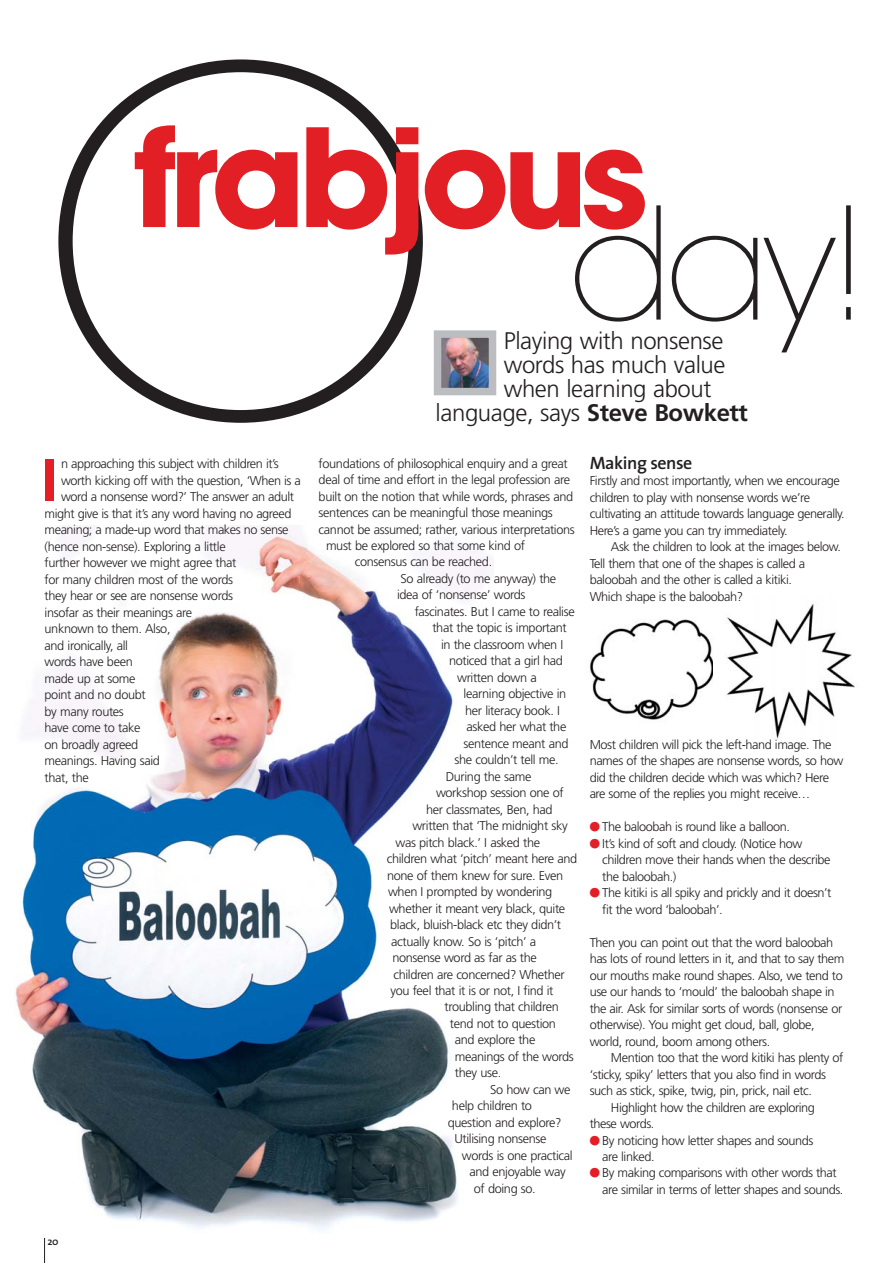
<style>
.page{position:relative;width:893px;height:1263px;background:#fff}
.page>*{position:absolute;margin:0;border:0;box-sizing:border-box;transform-origin:0 0}
.t1{font:200 474.45px "Avant Garde LT";color:#231f20}
.t2{font:200 154.35px "Avant Garde LT";color:#231f20}
.t3{font:700 134.85px "Avant Garde LT";letter-spacing:-.055em;color:#e31f26}
.t4{font:700 60px "Frutiger";color:#e31e26}
.t5{font:300 24px "Frutiger";letter-spacing:-.015em;color:#231f20}
.t6{font:600 18px "The Sans";letter-spacing:-.025em;color:#231f20}
.t7{font:300 12.75px/16.5px "Frutiger";letter-spacing:-.035em;color:#231f20}
.t8{font:600 10.5px "The Sans";color:#231f20}
.s1{font-weight:700}
.s2{color:#e31e26}
</style>
<div class="page">
<img style="left:590px;top:619px;width:123px;height:101px">
<img style="left:726px;top:604px;width:129px;height:135px">
<img style="left:15px;top:526px;width:476px;height:705px">
<svg style="left:44px;top:1238px;width:1px;height:25px"></svg>
<img style="left:442px;top:338px;width:46px;height:49px">
<div style="left:434px;top:330px;width:62px;height:65px;border:7px solid #bbbdc0"></div>
<h1 class="t1" style="left:39px;top:-25px;width:405px">O</h1>
<h3 class="t3" style="left:134px;top:90px;width:515px">frabjous</h3>
<h2 class="t2" style="left:569px;top:176px;width:301px">day!</h2>
<h3 class="t5" style="left:504px;top:331px;width:221px">Playing with nonsense</h3>
<h3 class="t5" style="left:504px;top:355px;width:223px">words has much value</h3>
<h3 class="t5" style="left:504px;top:379px;width:209px">when learning about</h3>
<h3 class="t5" style="left:436px;top:403px;width:314px">language, says <span class="s1">Steve Bowkett</span></h3>
<h3 class="t4" style="left:41px;top:456px;width:18px">I</h3>
<p class="t7" style="left:61px;top:457px;width:219px">n approaching this subject with children it’s</p>
<p class="t7" style="left:61px;top:473px;width:241px">worth kicking off with the question, ‘When is a</p>
<p class="t7" style="left:61px;top:490px;width:234px">word a nonsense word?’ The answer an adult</p>
<p class="t7" style="left:45px;top:506px;width:248px">might give is that it’s any word having no agreed</p>
<p class="t7" style="left:45px;top:523px;width:246px">meaning; a made-up word that makes no sense</p>
<p class="t7" style="left:45px;top:539px;width:183px">(hence non-sense). Exploring a little</p>
<p class="t7" style="left:45px;top:556px;width:193px">further however we might agree that</p>
<p class="t7" style="left:45px;top:572px;width:190px">for many children most of the words</p>
<p class="t7" style="left:45px;top:589px;width:190px">they hear or see are nonsense words</p>
<p class="t7" style="left:45px;top:605px;width:149px">insofar as their meanings are</p>
<p class="t7" style="left:45px;top:622px;width:127px">unknown to them. Also,</p>
<p class="t7" style="left:45px;top:638px;width:85px">and ironically, all</p>
<p class="t7" style="left:45px;top:655px;width:90px">words have been</p>
<p class="t7" style="left:45px;top:671px;width:92px">made up at some</p>
<p class="t7" style="left:45px;top:687px;width:103px">point and no doubt</p>
<p class="t7" style="left:45px;top:704px;width:81px">by many routes</p>
<p class="t7" style="left:45px;top:720px;width:97px">have come to take</p>
<p class="t7" style="left:45px;top:737px;width:95px">on broadly agreed</p>
<p class="t7" style="left:45px;top:753px;width:117px">meanings. Having said</p>
<p class="t7" style="left:45px;top:770px;width:46px">that, the</p>
<p class="t8" style="left:48px;top:1235px;width:13px">20</p>
<p class="t7" style="left:319px;top:456px;width:251px">foundations of philosophical enquiry and a great</p>
<p class="t7" style="left:319px;top:472px;width:253px">deal of time and effort in the legal profession are</p>
<p class="t7" style="left:319px;top:489px;width:256px">built on the notion that while words, phrases and</p>
<p class="t7" style="left:319px;top:505px;width:236px">sentences can be meaningful those meanings</p>
<p class="t7" style="left:319px;top:522px;width:258px">cannot be assumed; rather, various interpretations</p>
<p class="t7" style="left:326px;top:538px;width:200px">must be explored so that some kind of</p>
<p class="t7" style="left:355px;top:555px;width:139px">consensus can be reached.</p>
<p class="t7" style="left:400px;top:571px;width:157px">So already (to me anyway) the</p>
<p class="t7" style="left:397px;top:588px;width:130px">idea of ‘nonsense’ words</p>
<p class="t7" style="left:415px;top:604px;width:161px">fascinates. But I came to realise</p>
<p class="t7" style="left:432px;top:621px;width:136px">that the topic is important</p>
<p class="t7" style="left:441px;top:637px;width:124px">in the classroom when I</p>
<p class="t7" style="left:449px;top:654px;width:115px">noticed that a girl had</p>
<p class="t7" style="left:457px;top:670px;width:81px">written down a</p>
<p class="t7" style="left:463px;top:687px;width:104px">learning objective in</p>
<p class="t7" style="left:465px;top:703px;width:96px">her literacy book. I</p>
<p class="t7" style="left:467px;top:720px;width:101px">asked her what the</p>
<p class="t7" style="left:463px;top:736px;width:107px">sentence meant and</p>
<p class="t7" style="left:455px;top:753px;width:106px">she couldn’t tell me.</p>
<p class="t7" style="left:446px;top:769px;width:87px">During the same</p>
<p class="t7" style="left:436px;top:786px;width:129px">workshop session one of</p>
<p class="t7" style="left:426px;top:802px;width:128px">her classmates, Ben, had</p>
<p class="t7" style="left:412px;top:819px;width:157px">written that ‘The midnight sky</p>
<p class="t7" style="left:395px;top:835px;width:146px">was pitch black.’ I asked the</p>
<p class="t7" style="left:387px;top:851px;width:192px">children what ‘pitch’ meant here and</p>
<p class="t7" style="left:387px;top:868px;width:178px">none of them knew for sure. Even</p>
<p class="t7" style="left:388px;top:884px;width:166px">when I prompted by wondering</p>
<p class="t7" style="left:389px;top:901px;width:178px">whether it meant very black, quite</p>
<p class="t7" style="left:390px;top:917px;width:172px">black, bluish-black etc they didn’t</p>
<p class="t7" style="left:391px;top:934px;width:147px">actually know. So is ‘pitch’ a</p>
<p class="t7" style="left:392px;top:950px;width:146px">nonsense word as far as the</p>
<p class="t7" style="left:393px;top:967px;width:173px">children are concerned? Whether</p>
<p class="t7" style="left:390px;top:983px;width:165px">you feel that it is or not, I find it</p>
<p class="t7" style="left:445px;top:1000px;width:116px">troubling that children</p>
<p class="t7" style="left:450px;top:1016px;width:108px">tend not to question</p>
<p class="t7" style="left:455px;top:1033px;width:82px">and explore the</p>
<p class="t7" style="left:455px;top:1049px;width:120px">meanings of the words</p>
<p class="t7" style="left:455px;top:1066px;width:48px">they use.</p>
<p class="t7" style="left:490px;top:1082px;width:82px">So how can we</p>
<p class="t7" style="left:452px;top:1099px;width:82px">help children to</p>
<p class="t7" style="left:448px;top:1115px;width:115px">question and explore?</p>
<p class="t7" style="left:454px;top:1132px;width:93px">Utilising nonsense</p>
<p class="t7" style="left:462px;top:1148px;width:112px">words is one practical</p>
<p class="t7" style="left:469px;top:1165px;width:98px">and enjoyable way</p>
<p class="t7" style="left:474px;top:1181px;width:63px">of doing so.</p>
<h3 class="t6" style="left:590px;top:452px;width:104px">Making sense</h3>
<p class="t7" style="left:590px;top:474px;width:257px">Firstly and most importantly, when we encourage children to play with nonsense words we’re cultivating an attitude towards language generally.<br>Here’s a game you can try immediately.</p>
<p class="t7" style="left:590px;top:540px;width:253px;text-indent:21px">Ask the children to look at the images below.<br>Tell them that one of the shapes is called a baloobah and the other is called a kitiki.<br>Which shape is the baloobah?</p>
<p class="t7" style="left:590px;top:737px;width:255px">Most children will pick the left-hand image. The names of the shapes are nonsense words, so how did the children decide which was which? Here are some of the replies you might receive…</p>
<p class="t7" style="left:590px;top:820px;width:202px"><span class="s2">●</span> The baloobah is round like a balloon.</p>
<p class="t7" style="left:602px;top:836px;width:230px;text-indent:-13px"><span class="s2">●</span> It’s kind of soft and cloudy. (Notice how children move their hands when the describe the baloobah.)</p>
<p class="t7" style="left:602px;top:886px;width:231px;text-indent:-13px"><span class="s2">●</span> The kitiki is all spiky and prickly and it doesn’t fit the word ‘baloobah’.</p>
<p class="t7" style="left:590px;top:935px;width:256px">Then you can point out that the word baloobah has lots of round letters in it, and that to say them our mouths make round shapes. Also, we tend to use our hands to ‘mould’ the baloobah shape in the air. Ask for similar sorts of words (nonsense or otherwise). You might get cloud, ball, globe, world, round, boom among others.</p>
<p class="t7" style="left:611px;top:1050px;width:234px">Mention too that the word kitiki has plenty of</p>
<p class="t7" style="left:590px;top:1067px;width:238px">‘sticky, spiky’ letters that you also find in words</p>
<p class="t7" style="left:590px;top:1083px;width:224px">such as stick, spike, twig, pin, prick, nail etc.</p>
<p class="t7" style="left:611px;top:1100px;width:206px">Highlight how the children are exploring</p>
<p class="t7" style="left:590px;top:1116px;width:66px">these words.</p>
<p class="t7" style="left:602px;top:1133px;width:213px;text-indent:-13px"><span class="s2">●</span> By noticing how letter shapes and sounds are linked.</p>
<p class="t7" style="left:602px;top:1166px;width:243px;text-indent:-13px"><span class="s2">●</span> By making comparisons with other words that are similar in terms of letter shapes and sounds.</p>
</div>
